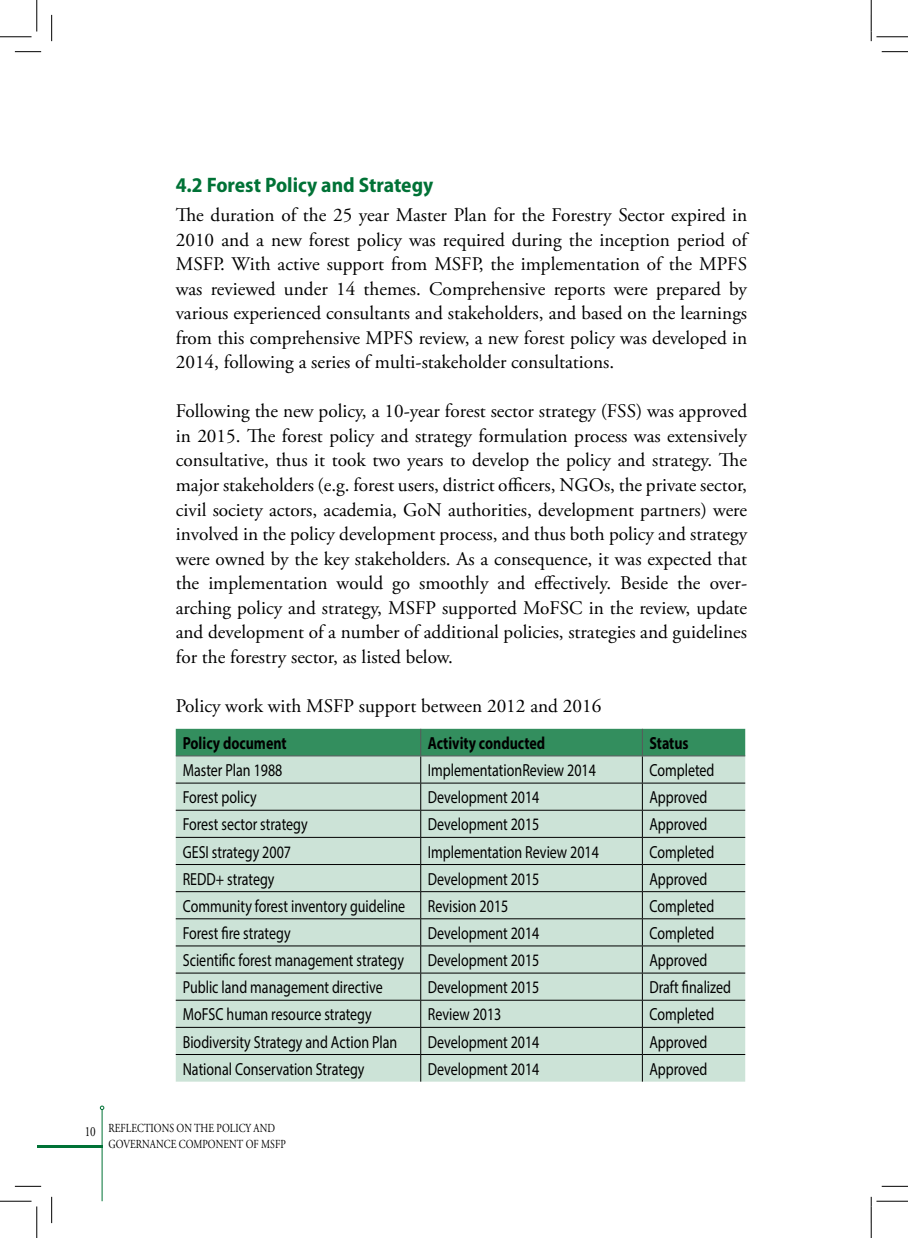
<style>
.page{position:relative;width:908px;height:1238px;background:#fff}
.page>*{position:absolute;margin:0;border:0;box-sizing:border-box;transform-origin:0 0}
.t1{font:700 semi-condensed 21px "Myriad Pro";color:#007236}
.t2{font:19.25px/24.5px "Adobe Garamond Pro";color:#000;text-align:justify}
.t3{font:17.5px "Myriad Pro";color:#000;scale:.8 1}
.t4{font:700 17.5px "Myriad Pro";color:#000;scale:.8 1}
.t5{font:14px "Adobe Garamond Pro";color:#000;scale:.8 1}
.t6{font:12.25px/15.8px "Adobe Garamond Pro";letter-spacing:.005em;color:#000;scale:.8 1}
</style>
<div class="page">
<hr style="left:102px;top:1109px;width:1px;height:92px;background:#007236">
<svg style="left:100px;top:1105px;width:4px;height:4px"></svg>
<hr style="left:37px;top:1145px;width:65px;height:2px;background:#007236">
<svg style="left:176px;top:728px;width:569px;height:353px;background:#b9d4c6"></svg>
<hr style="left:176px;top:755px;width:244px;height:1px;background:#58595b">
<hr style="left:420px;top:755px;width:222px;height:1px;background:#58595b">
<hr style="left:642px;top:755px;width:103px;height:1px;background:#58595b">
<svg style="left:15px;top:51px;width:26px;height:1px"></svg>
<svg style="left:881px;top:51px;width:26px;height:1px"></svg>
<svg style="left:15px;top:1185px;width:26px;height:1px"></svg>
<svg style="left:881px;top:1185px;width:26px;height:1px"></svg>
<svg style="left:51px;top:15px;width:1px;height:26px"></svg>
<svg style="left:51px;top:1196px;width:1px;height:26px"></svg>
<hr style="left:0;top:36px;width:32px;height:1px;background:#000">
<hr style="left:876px;top:36px;width:31px;height:1px;background:#000">
<hr style="left:0;top:1200px;width:32px;height:1px;background:#000">
<hr style="left:876px;top:1200px;width:31px;height:1px;background:#000">
<hr style="left:36px;top:0;width:1px;height:32px;background:#000">
<hr style="left:36px;top:1206px;width:1px;height:31px;background:#000">
<hr style="left:870px;top:0;width:1px;height:32px;background:#000">
<hr style="left:870px;top:1206px;width:1px;height:31px;background:#000">
<p class="t1" style="left:176px;top:173px;width:259px">4.2 Forest Policy and Strategy</p>
<p class="t2" style="left:176px;top:203px;width:573px">The duration of the 25 year Master Plan for the Forestry Sector expired in 2010 and a new forest policy was required during the inception period of MSFP. With active support from MSFP, the implementation of the MPFS was reviewed under 14 themes. Comprehensive reports were prepared by various experienced consultants and stakeholders, and based on the learnings from this comprehensive MPFS review, a new forest policy was developed in 2014, following a series of multi-stakeholder consultations.</p>
<p class="t2" style="left:176px;top:400px;width:573px">Following the new policy, a 10-year forest sector strategy (FSS) was approved in 2015. The forest policy and strategy formulation process was extensively consultative, thus it took two years to develop the policy and strategy. The major stakeholders (e.g. forest users, district officers, NGOs, the private sector, civil society actors, academia, GoN authorities, development partners) were involved in the policy development process, and thus both policy and strategy were owned by the key stakeholders. As a consequence, it was expected that the implementation would go smoothly and effectively. Beside the over&shy;arching policy and strategy, MSFP supported MoFSC in the review, update and development of a number of additional policies, strategies and guidelines for the forestry sector, as listed below.</p>
<p class="t2" style="left:176px;top:694px;width:427px">Policy work with MSFP support between 2012 and 2016</p>
<p class="t4" style="left:183px;top:731px;width:131px">Policy document</p>
<p class="t4" style="left:427px;top:731px;width:148px">Activity conducted</p>
<p class="t4" style="left:649px;top:731px;width:51px">Status</p>
<p class="t3" style="left:183px;top:759px;width:126px">Master Plan 1988</p>
<p class="t3" style="left:427px;top:759px;width:212px">ImplementationReview 2014</p>
<p class="t3" style="left:649px;top:759px;width:83px">Completed</p>
<p class="t3" style="left:183px;top:786px;width:94px">Forest policy</p>
<p class="t3" style="left:427px;top:786px;width:141px">Development 2014</p>
<p class="t3" style="left:649px;top:786px;width:74px">Approved</p>
<p class="t3" style="left:183px;top:813px;width:158px">Forest sector strategy</p>
<p class="t3" style="left:427px;top:813px;width:141px">Development 2015</p>
<p class="t3" style="left:649px;top:813px;width:74px">Approved</p>
<p class="t3" style="left:183px;top:840px;width:137px">GESI strategy 2007</p>
<p class="t3" style="left:427px;top:840px;width:215px">Implementation Review 2014</p>
<p class="t3" style="left:649px;top:840px;width:83px">Completed</p>
<p class="t3" style="left:183px;top:867px;width:116px">REDD+ strategy</p>
<p class="t3" style="left:427px;top:867px;width:141px">Development 2015</p>
<p class="t3" style="left:649px;top:867px;width:74px">Approved</p>
<p class="t3" style="left:183px;top:895px;width:279px">Community forest inventory guideline</p>
<p class="t3" style="left:427px;top:895px;width:102px">Revision 2015</p>
<p class="t3" style="left:649px;top:895px;width:83px">Completed</p>
<p class="t3" style="left:183px;top:922px;width:136px">Forest fire strategy</p>
<p class="t3" style="left:427px;top:922px;width:141px">Development 2014</p>
<p class="t3" style="left:649px;top:922px;width:83px">Completed</p>
<p class="t3" style="left:183px;top:949px;width:278px">Scientific forest management strategy</p>
<p class="t3" style="left:427px;top:949px;width:141px">Development 2015</p>
<p class="t3" style="left:649px;top:949px;width:74px">Approved</p>
<p class="t3" style="left:183px;top:976px;width:251px">Public land management directive</p>
<p class="t3" style="left:427px;top:976px;width:141px">Development 2015</p>
<p class="t3" style="left:649px;top:976px;width:104px">Draft finalized</p>
<p class="t3" style="left:183px;top:1003px;width:238px">MoFSC human resource strategy</p>
<p class="t3" style="left:427px;top:1003px;width:94px">Review 2013</p>
<p class="t3" style="left:649px;top:1003px;width:83px">Completed</p>
<p class="t3" style="left:183px;top:1030px;width:270px">Biodiversity Strategy and Action Plan</p>
<p class="t3" style="left:427px;top:1030px;width:141px">Development 2014</p>
<p class="t3" style="left:649px;top:1030px;width:74px">Approved</p>
<p class="t3" style="left:183px;top:1057px;width:228px">National Conservation Strategy</p>
<p class="t3" style="left:427px;top:1057px;width:141px">Development 2014</p>
<p class="t3" style="left:649px;top:1057px;width:74px">Approved</p>
<p class="t5" style="left:85px;top:1122px;width:15px">10</p>
<p class="t6" style="left:108px;top:1120px;width:223px">REFLECTIONS ON THE POLICY AND<br>GOVERNANCE COMPONENT OF MSFP</p>
</div>
